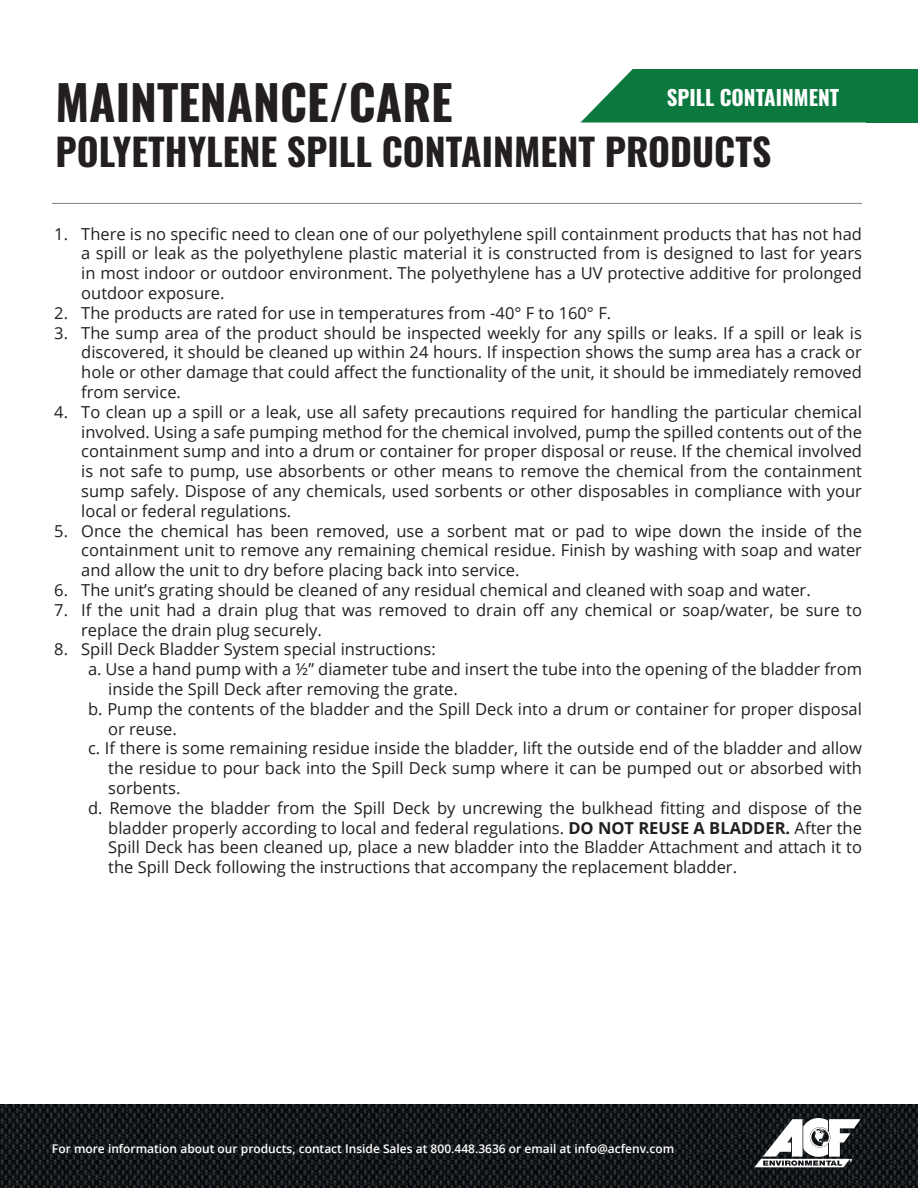
<style>
.page{position:relative;width:918px;height:1188px;background:#fff}
.page>*{position:absolute;margin:0;border:0;box-sizing:border-box;transform-origin:0 0}
.Headline_White{font:700 48px "Oswald";color:#231f20}
.Headline_White-2{font:700 37.5px "Oswald";color:#231f20}
.section_ribbon_label{font:700 21px "Oswald";color:#fff}
.Body_Larger_Space_Af{font:16.5px/19.8px "Open Sans";color:#231f20;text-align:justify}
.footer_white_text{font:600 12px "Open Sans";color:#fff}
.s1{font-weight:700}
</style>
<div class="page">
<img style="left:0;top:1104px;width:918px;height:84px">
<svg style="left:581px;top:69px;width:285px;height:53px;background:#21844f"></svg>
<hr style="left:52px;top:203px;width:810px;height:1px;background:#808285">
<svg style="left:754px;top:1118px;width:107px;height:49px"></svg>
<div style="left:866px;top:69px;width:52px;height:53px;background:#0b783d"></div>
<p class="Headline_White" style="left:56px;top:77px;width:399px">MAINTENANCE/CARE</p>
<p class="section_ribbon_label" style="left:667px;top:86px;width:174px">SPILL CONTAINMENT</p>
<p class="Headline_White-2" style="left:56px;top:132px;width:717px">POLYETHYLENE SPILL CONTAINMENT PRODUCTS</p>
<p class="Body_Larger_Space_Af" style="left:81px;top:223px;width:782px;text-indent:-27px">1. There is no specific need to clean one of our polyethylene spill containment products that has not had a spill or leak as the polyethylene plastic material it is constructed from is designed to last for years in most indoor or outdoor environment. The polyethylene has a UV protective additive for prolonged outdoor exposure.</p>
<p class="Body_Larger_Space_Af" style="left:54px;top:302px;width:558px">2. The products are rated for use in temperatures from -40° F to 160° F.</p>
<p class="Body_Larger_Space_Af" style="left:81px;top:322px;width:782px;text-indent:-27px">3. The sump area of the product should be inspected weekly for any spills or leaks. If a spill or leak is discovered, it should be cleaned up within 24 hours. If inspection shows the sump area has a crack or hole or other damage that could affect the functionality of the unit, it should be immediately removed from service.</p>
<p class="Body_Larger_Space_Af" style="left:81px;top:401px;width:782px;text-indent:-27px">4. To clean up a spill or a leak, use all safety precautions required for handling the particular chemical involved. Using a safe pumping method for the chemical involved, pump the spilled contents out of the containment sump and into a drum or container for proper disposal or reuse. If the chemical involved is not safe to pump, use absorbents or other means to remove the chemical from the containment sump safely. Dispose of any chemicals, used sorbents or other disposables in compliance with your local or federal regulations.</p>
<p class="Body_Larger_Space_Af" style="left:81px;top:520px;width:782px;text-indent:-27px">5. Once the chemical has been removed, use a sorbent mat or pad to wipe down the inside of the containment unit to remove any remaining chemical residue. Finish by washing with soap and water and allow the unit to dry before placing back into service.</p>
<p class="Body_Larger_Space_Af" style="left:54px;top:580px;width:758px">6. The unit’s grating should be cleaned of any residual chemical and cleaned with soap and water.</p>
<p class="Body_Larger_Space_Af" style="left:81px;top:599px;width:782px;text-indent:-27px">7. If the unit had a drain plug that was removed to drain off any chemical or soap/water, be sure to replace the drain plug securely.</p>
<p class="Body_Larger_Space_Af" style="left:54px;top:639px;width:383px">8. Spill Deck Bladder System special instructions:</p>
<p class="Body_Larger_Space_Af" style="left:108px;top:659px;width:755px;text-indent:-20px">a. Use a hand pump with a ½” diameter tube and insert the tube into the opening of the bladder from inside the Spill Deck after removing the grate.</p>
<p class="Body_Larger_Space_Af" style="left:108px;top:698px;width:755px;text-indent:-20px">b. Pump the contents of the bladder and the Spill Deck into a drum or container for proper disposal or reuse.</p>
<p class="Body_Larger_Space_Af" style="left:108px;top:738px;width:755px;text-indent:-20px">c. If there is some remaining residue inside the bladder, lift the outside end of the bladder and allow the residue to pour back into the Spill Deck sump where it can be pumped out or absorbed with sorbents.</p>
<p class="Body_Larger_Space_Af" style="left:108px;top:797px;width:755px;text-indent:-20px">d. Remove the bladder from the Spill Deck by uncrewing the bulkhead fitting and dispose of the bladder properly according to local and federal regulations. <span class="s1">DO NOT REUSE A BLADDER.</span> After the Spill Deck has been cleaned up, place a new bladder into the Bladder Attachment and attach it to the Spill Deck following the instructions that accompany the replacement bladder.</p>
<p class="footer_white_text" style="left:52px;top:1140px;width:624px">For more information about our products, contact Inside Sales at 800.448.3636 or email at info@acfenv.com</p>
</div>
